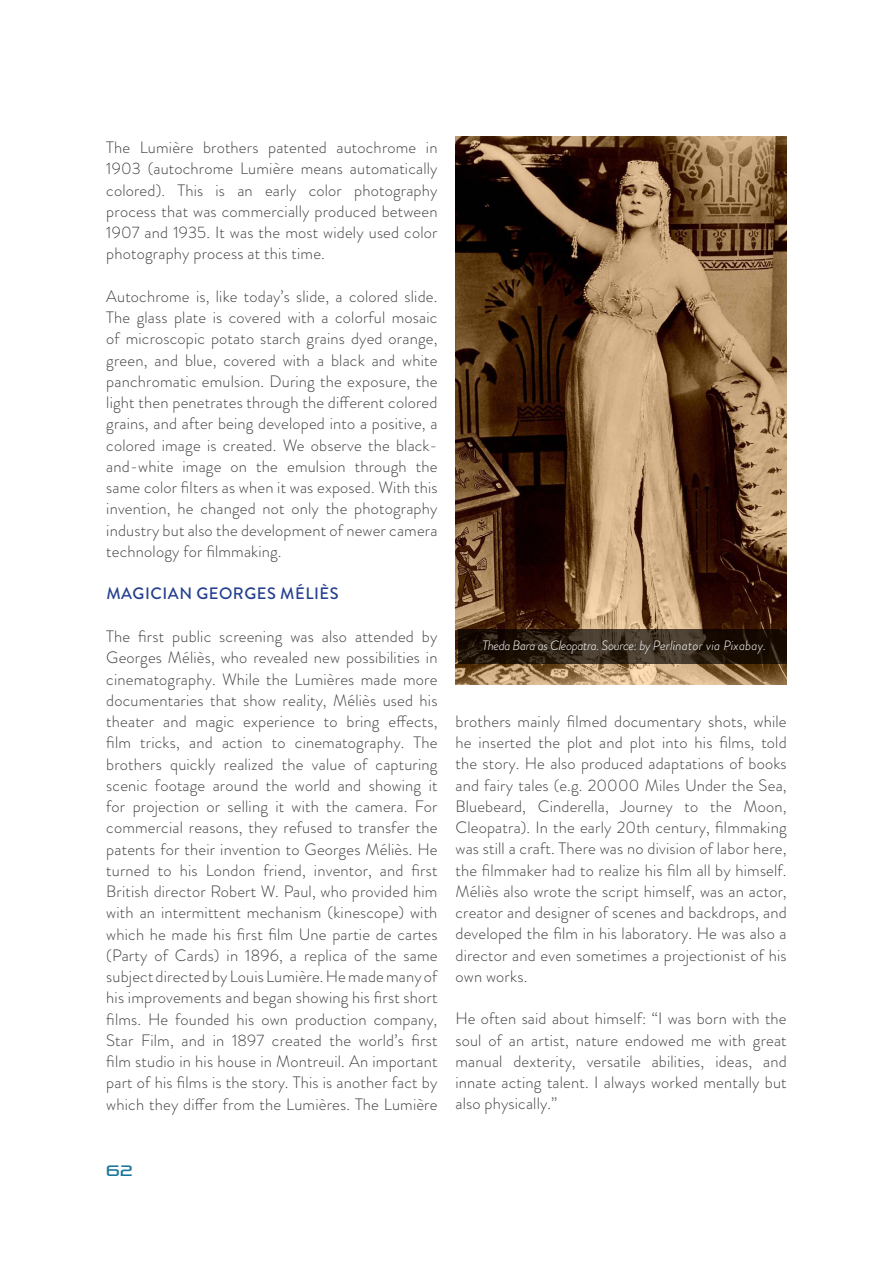
<style>
.page{position:relative;width:893px;height:1263px;background:#fff}
.page>*{position:absolute;margin:0;border:0;box-sizing:border-box;transform-origin:0 0}
.t1{font:300 16.5px/21.3px "Brandon Grotesque";letter-spacing:.01em;color:#414042;text-align:justify}
.t2{font:500 16.5px "Brandon Grotesque";letter-spacing:.03em;color:#25408f}
.t3{font:15px "Pirulen Rg";color:#1a769d}
.t4{font:italic 300 13.5px "Brandon Grotesque";letter-spacing:-.03em;color:#fff}
</style>
<div class="page">
<img style="left:455px;top:136px;width:332px;height:549px">
<svg style="left:459px;top:629px;width:328px;height:34px"></svg>
<p class="t1" style="left:106px;top:137px;width:333px">The Lumière brothers patented autochrome in 1903 (autochrome Lumière means automatically colored). This is an early color photography process that was commercially produced between 1907 and 1935. It was the most widely used color photography process at this time.</p>
<p class="t1" style="left:106px;top:286px;width:333px">Autochrome is, like today’s slide, a colored slide.<br>The glass plate is covered with a colorful mosaic of microscopic potato starch grains dyed orange, green, and blue, covered with a black and white panchromatic emulsion. During the exposure, the light then penetrates through the different colored grains, and after being developed into a positive, a colored image is created. We observe the black&shy;and-white image on the emulsion through the same color filters as when it was exposed. With this invention, he changed not only the photography industry but also the development of newer camera technology for filmmaking.</p>
<p class="t2" style="left:106px;top:582px;width:234px">MAGICIAN GEORGES MÉLIÈS</p>
<p class="t1" style="left:106px;top:626px;width:333px">The first public screening was also attended by Georges Méliès, who revealed new possibilities in cinematography. While the Lumières made more documentaries that show reality, Méliès used his theater and magic experience to bring effects, film tricks, and action to cinematography. The brothers quickly realized the value of capturing scenic footage around the world and showing it for projection or selling it with the camera. For commercial reasons, they refused to transfer the patents for their invention to Georges Méliès. He turned to his London friend, inventor, and first British director Robert W. Paul, who provided him with an intermittent mechanism (kinescope) with which he made his first film Une partie de cartes (Party of Cards) in 1896, a replica of the same subject directed by Louis Lumière. He made many of his improvements and began showing his first short films. He founded his own production company, Star Film, and in 1897 created the world’s first film studio in his house in Montreuil. An important part of his films is the story. This is another fact by which they differ from the Lumières. The Lumière</p>
<p class="t4" style="left:482px;top:636px;width:285px">Theda Bara as Cleopatra. Source: by Perlinator via Pixabay.</p>
<p class="t1" style="left:455px;top:711px;width:333px">brothers mainly filmed documentary shots, while he inserted the plot and plot into his films, told the story. He also produced adaptations of books and fairy tales (e.g. 20000 Miles Under the Sea, Bluebeard, Cinderella, Journey to the Moon, Cleopatra). In the early 20th century, filmmaking was still a craft. There was no division of labor here, the filmmaker had to realize his film all by himself.<br>Méliès also wrote the script himself, was an actor, creator and designer of scenes and backdrops, and developed the film in his laboratory. He was also a director and even sometimes a projectionist of his own works.</p>
<p class="t1" style="left:455px;top:1008px;width:333px">He often said about himself: “I was born with the soul of an artist, nature endowed me with great manual dexterity, versatile abilities, ideas, and innate acting talent. I always worked mentally but also physically.”</p>
<p class="t3" style="left:106px;top:1161px;width:28px">62</p>
</div>
